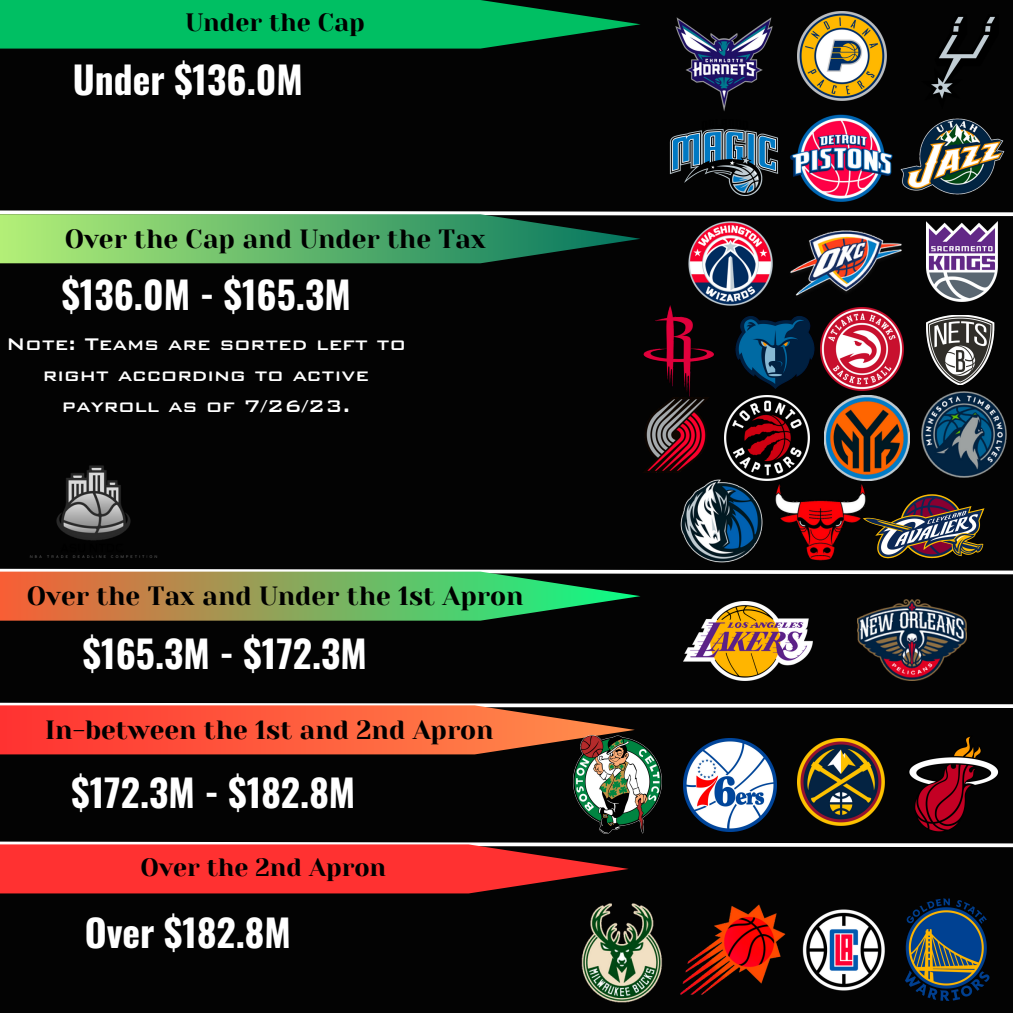
<style>
.page{position:relative;width:1013px;height:1013px;background:#fff}
.page>*{position:absolute;margin:0;border:0;box-sizing:border-box;transform-origin:0 0}
.t1{font:700 37.5px "Oswald";color:#fff}
.t2{font:26.25px "Yeseva One";color:#000}
.t3{font:25px "Yeseva One";color:#000}
.t4{font:500 22.5px/31px "Bank Gothic BT";color:#fff;text-align:center}
</style>
<div class="page">
<div style="left:0;top:0;width:1012px;height:1012px;background:#030303"></div>
<svg style="left:0;top:0;width:640px;height:49px"></svg>
<img style="left:841px;top:324px;width:58px;height:67px">
<svg style="left:0;top:210px;width:1012px;height:53px"></svg>
<svg style="left:0;top:569px;width:1012px;height:51px"></svg>
<svg style="left:0;top:702px;width:1012px;height:52px"></svg>
<svg style="left:0;top:841px;width:1012px;height:52px"></svg>
<img style="left:905px;top:898px;width:85px;height:103px">
<img style="left:802px;top:909px;width:83px;height:82px">
<img style="left:680px;top:904px;width:105px;height:90px">
<img style="left:581px;top:903px;width:82px;height:99px">
<img style="left:569px;top:732px;width:96px;height:102px">
<img style="left:797px;top:738px;width:69px;height:87px">
<img style="left:684px;top:738px;width:92px;height:93px">
<img style="left:857px;top:599px;width:109px;height:81px">
<img style="left:684px;top:601px;width:128px;height:79px">
<img style="left:865px;top:494px;width:120px;height:65px">
<img style="left:680px;top:479px;width:83px;height:84px">
<img style="left:921px;top:392px;width:85px;height:85px">
<img style="left:824px;top:395px;width:85px;height:86px">
<img style="left:646px;top:399px;width:60px;height:73px">
<img style="left:724px;top:395px;width:85px;height:86px">
<img style="left:899px;top:316px;width:96px;height:68px">
<img style="left:713px;top:316px;width:128px;height:73px">
<img style="left:643px;top:305px;width:70px;height:93px">
<img style="left:926px;top:221px;width:71px;height:81px">
<img style="left:688px;top:221px;width:84px;height:84px">
<img style="left:900px;top:118px;width:105px;height:77px">
<img style="left:790px;top:114px;width:103px;height:87px">
<img style="left:931px;top:16px;width:64px;height:83px">
<img style="left:669px;top:129px;width:110px;height:67px">
<img style="left:797px;top:12px;width:89px;height:89px">
<img style="left:676px;top:18px;width:96px;height:93px">
<img style="left:866px;top:735px;width:146px;height:97px">
<img style="left:775px;top:484px;width:90px;height:77px">
<img style="left:785px;top:210px;width:121px;height:114px">
<img style="left:0;top:465px;width:206px;height:146px">
<h3 class="t3" style="left:185px;top:8px;width:181px">Under the Cap</h3>
<h1 class="t1" style="left:73px;top:50px;width:231px">Under $136.0M</h1>
<p class="t2" style="left:65px;top:224px;width:422px">Over the Cap and Under the Tax</p>
<h3 class="t1" style="left:62px;top:265px;width:290px">$136.0M - $165.3M</h3>
<p class="t4" style="left:6px;top:328px;width:401px">Note: Teams are sorted left to right according to active payroll as of 7/26/23.</p>
<p class="t2" style="left:27px;top:581px;width:498px">Over the Tax and Under the 1st Apron</p>
<h2 class="t1" style="left:83px;top:624px;width:285px">$165.3M - $172.3M</h2>
<p class="t2" style="left:45px;top:715px;width:450px">In-between the 1st and 2nd Apron</p>
<p class="t1" style="left:71px;top:763px;width:285px">$172.3M - $182.8M</p>
<p class="t3" style="left:141px;top:853px;width:247px">Over the 2nd Apron</p>
<p class="t1" style="left:85px;top:903px;width:208px">Over $182.8M</p>
</div>
